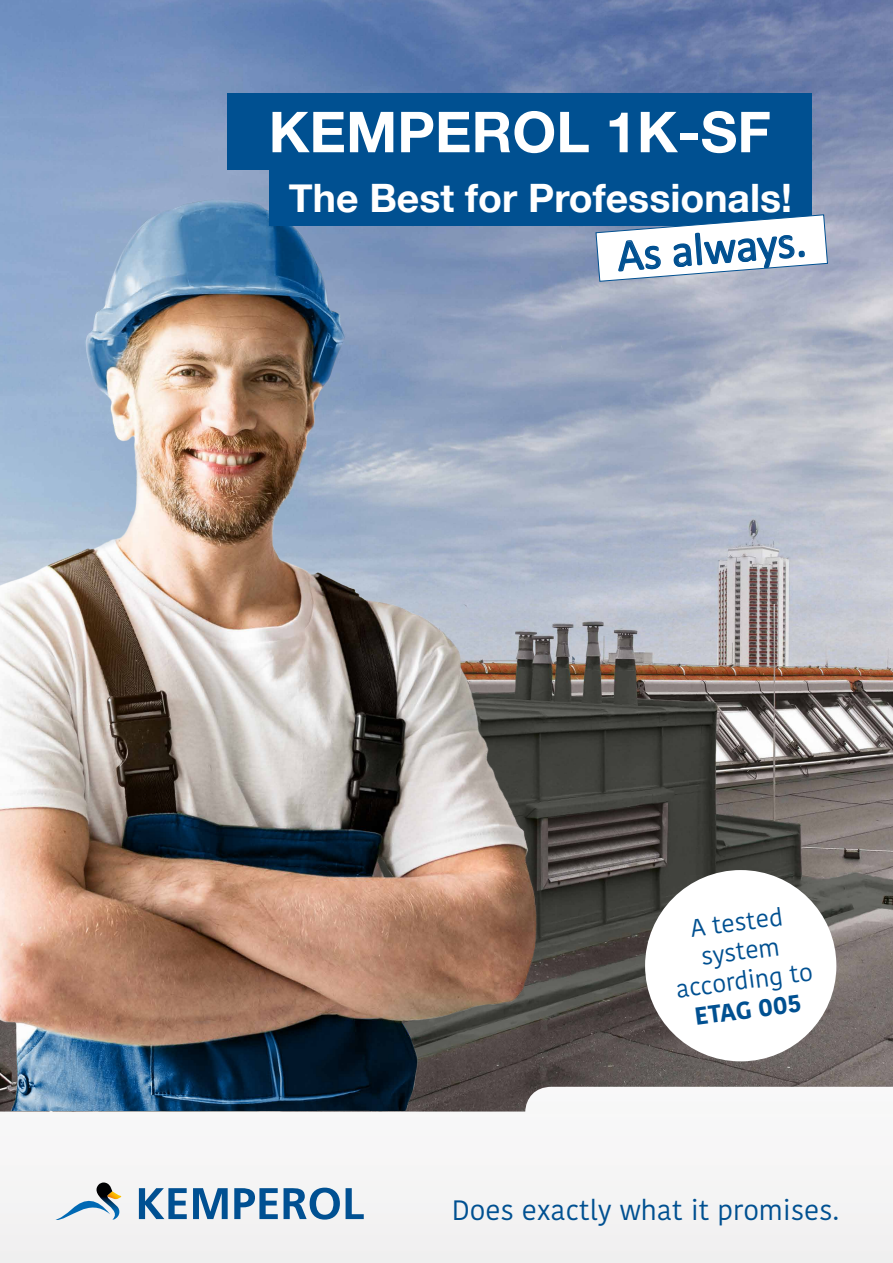
<style>
.page{position:relative;width:893px;height:1263px;background:#fff}
.page>*{position:absolute;margin:0;border:0;box-sizing:border-box;transform-origin:0 0}
.t1{font:700 56.55px "Helvetica Neue";color:#fff}
.t2{font:45.75px "Calibri";color:#005091}
.t3{font:700 39.15px "Helvetica Neue";color:#fff}
.t4{font:27.9px "Kohinoor Devanagari";color:#005091}
.t5{font:24.6px/29.4px "Kohinoor Devanagari";color:#005091;text-align:center}
.t6{font:700 24.6px "Kohinoor Devanagari";color:#005091}
</style>
<div class="page">
<img style="left:709px;top:0;width:184px;height:1087px">
<div style="left:0;top:1111px;width:893px;height:152px;background:#f5f4f4"></div>
<img style="left:0;top:0;width:709px;height:1111px">
<svg style="left:139px;top:1188px;width:48px;height:31px"></svg>
<svg style="left:193px;top:1188px;width:35px;height:31px"></svg>
<svg style="left:234px;top:1188px;width:44px;height:31px"></svg>
<svg style="left:284px;top:1187px;width:56px;height:32px"></svg>
<svg style="left:346px;top:1188px;width:18px;height:31px"></svg>
<svg style="left:54px;top:1182px;width:68px;height:37px"></svg>
<div style="left:227px;top:94px;width:585px;height:76px;background:#005091"></div>
<div style="left:269px;top:168px;width:543px;height:58px;background:#005091"></div>
<svg style="left:595px;top:214px;width:233px;height:83px"></svg>
<div style="left:645px;top:870px;width:191px;height:191px;background:#fff;border-radius:50%"></div>
<h1 class="t1" style="left:269px;top:88px;width:504px">KEMPEROL 1K-SF</h1>
<h3 class="t3" style="left:289px;top:167px;width:505px">The Best for Professionals!</h3>
<h2 class="t2" style="left:615px;top:223px;width:191px;rotate:-4deg">As always.</h2>
<p class="t5" style="left:667px;top:916px;width:139px;rotate:-7deg">A tested system according to</p>
<p class="t6" style="left:692px;top:994px;width:109px;rotate:-7deg">ETAG 005</p>
<p class="t4" style="left:452px;top:1193px;width:389px">Does exactly what it promises.</p>
</div>
